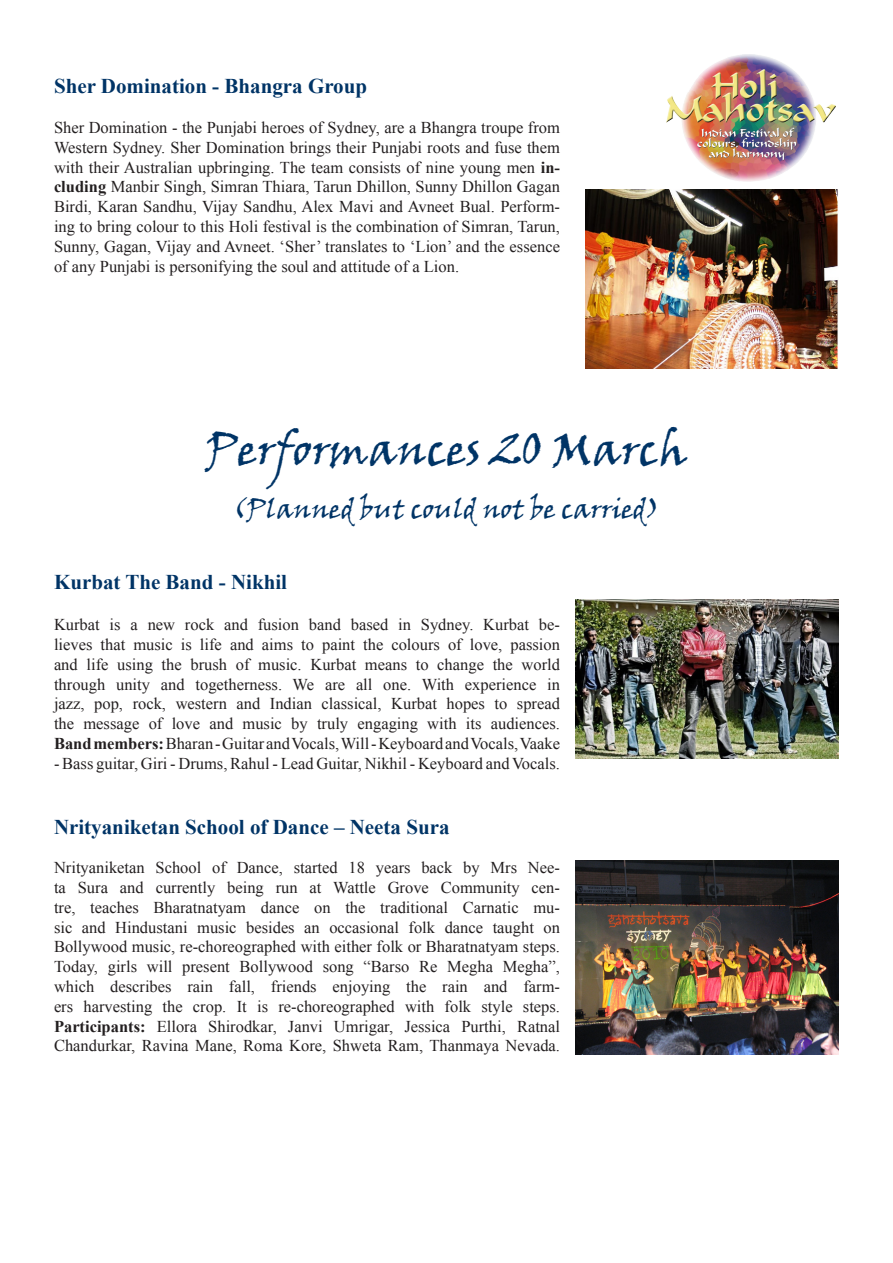
<style>
.page{position:relative;width:893px;height:1263px;background:#fff}
.page>*{position:absolute;margin:0;border:0;box-sizing:border-box;transform-origin:0 0}
.t1{font:45px "Viner Hand ITC";color:#003466}
.t2{font:27px "Viner Hand ITC";color:#003466}
.t3{font:700 21px "Times New Roman";color:#003466}
.t4{font:16.5px/19.8px "Times New Roman";color:#231f20;text-align:justify}
.s1{font-weight:700}
</style>
<div class="page">
<img style="left:666px;top:54px;width:170px;height:128px">
<img style="left:585px;top:190px;width:253px;height:179px">
<img style="left:575px;top:600px;width:264px;height:158px">
<img style="left:575px;top:860px;width:264px;height:194px">
<p class="t3" style="left:54px;top:72px;width:315px">Sher Domination - Bhangra Group</p>
<p class="t4" style="left:54px;top:117px;width:508px">Sher Domination - the Punjabi heroes of Sydney, are a Bhangra troupe from Western Sydney. Sher Domination brings their Punjabi roots and fuse them with their Australian upbringing. The team consists of nine young men <span class="s1">in&shy;cluding</span> Manbir Singh, Simran Thiara, Tarun Dhillon, Sunny Dhillon Gagan Birdi, Karan Sandhu, Vijay Sandhu, Alex Mavi and Avneet Bual. Perform&shy;ing to bring colour to this Holi festival is the combination of Simran, Tarun, Sunny, Gagan, Vijay and Avneet. ‘Sher’ translates to ‘Lion’ and the essence of any Punjabi is personifying the soul and attitude of a Lion.</p>
<p class="t1" style="left:205px;top:421px;width:484px">Performances 20 March</p>
<p class="t2" style="left:232px;top:492px;width:431px">(Planned but could not be carried)</p>
<p class="t3" style="left:54px;top:567px;width:235px">Kurbat The Band - Nikhil</p>
<p class="t4" style="left:54px;top:614px;width:508px">Kurbat is a new rock and fusion band based in Sydney. Kurbat be&shy;lieves that music is life and aims to paint the colours of love, passion and life using the brush of music. Kurbat means to change the world through unity and togetherness. We are all one. With experience in jazz, pop, rock, western and Indian classical, Kurbat hopes to spread the message of love and music by truly engaging with its audiences.</p>
<p class="t4" style="left:54px;top:733px;width:507px"><span class="s1">Band members:</span> Bharan - Guitar and Vocals, Will - Keyboard and Vocals, Vaake</p>
<p class="t4" style="left:54px;top:753px;width:507px">- Bass guitar, Giri - Drums, Rahul - Lead Guitar, Nikhil - Keyboard and Vocals.</p>
<p class="t3" style="left:54px;top:812px;width:397px">Nrityaniketan School of Dance – Neeta Sura</p>
<p class="t4" style="left:54px;top:857px;width:508px">Nrityaniketan School of Dance, started 18 years back by Mrs Nee&shy;ta Sura and currently being run at Wattle Grove Community cen&shy;tre, teaches Bharatnatyam dance on the traditional Carnatic mu&shy;sic and Hindustani music besides an occasional folk dance taught on Bollywood music, re-choreographed with either folk or Bharatnatyam steps.</p>
<p class="t4" style="left:54px;top:956px;width:508px">Today, girls will present Bollywood song “Barso Re Megha Megha”, which describes rain fall, friends enjoying the rain and farm&shy;ers harvesting the crop. It is re-choreographed with folk style steps.</p>
<p class="t4" style="left:54px;top:1016px;width:508px"><span class="s1">Participants:</span> Ellora Shirodkar, Janvi Umrigar, Jessica Purthi, Ratnal<br>Chandurkar, Ravina Mane, Roma Kore, Shweta Ram, Thanmaya Nevada.</p>
</div>
